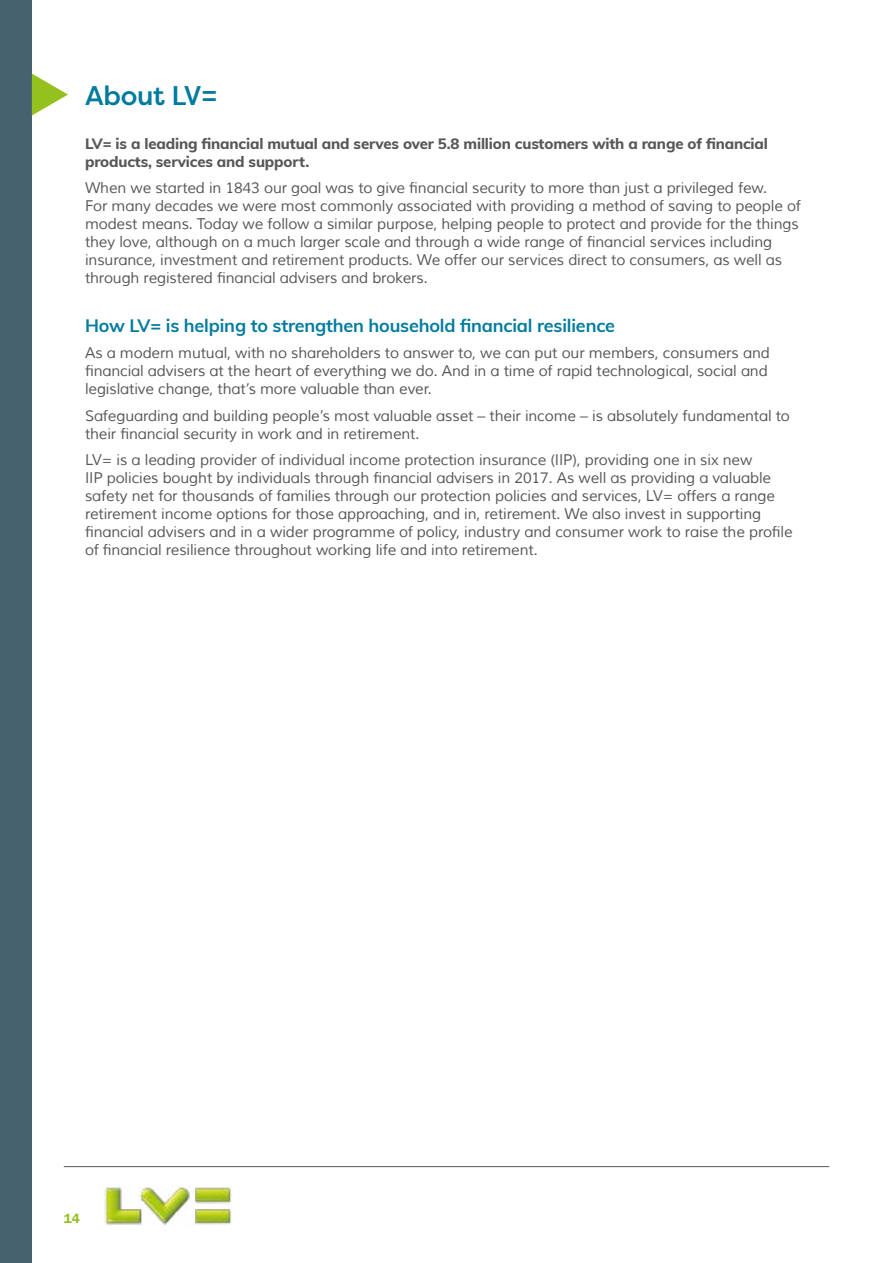
<style>
.page{position:relative;width:893px;height:1263px;background:#fff}
.page>*{position:absolute;margin:0;border:0;box-sizing:border-box;transform-origin:0 0}
.t1{font:500 27px "Filson Pro";letter-spacing:-.01em;color:#007b9e}
.t2{font:700 18px "Muli";letter-spacing:-.01em;color:#007b9e}
.t3{font:15px/18px "Muli";letter-spacing:-.01em;color:#575756}
.t4{font:800 15px/18px "Muli";letter-spacing:-.01em;color:#575756}
.t5{font:600 13.5px "ITC Franklin Gothic Std";color:#95c11f}
</style>
<div class="page">
<hr style="left:64px;top:1166px;width:765px;height:1px;background:#575756">
<img style="left:104px;top:1187px;width:128px;height:39px">
<div style="left:0;top:0;width:32px;height:1263px;background:#46626f"></div>
<svg style="left:32px;top:74px;width:36px;height:42px"></svg>
<h1 class="t1" style="left:85px;top:77px;width:134px">About LV=</h1>
<p class="t4" style="left:85px;top:134px;width:684px">LV= is a leading financial mutual and serves over 5.8 million customers with a range of financial products, services and support.</p>
<p class="t3" style="left:85px;top:179px;width:717px">When we started in 1843 our goal was to give financial security to more than just a privileged few.<br>For many decades we were most commonly associated with providing a method of saving to people of modest means. Today we follow a similar purpose, helping people to protect and provide for the things they love, although on a much larger scale and through a wide range of financial services including insurance, investment and retirement products. We offer our services direct to consumers, as well as through registered financial advisers and brokers.</p>
<p class="t2" style="left:85px;top:312px;width:531px">How LV= is helping to strengthen household financial resilience</p>
<p class="t3" style="left:85px;top:344px;width:686px">As a modern mutual, with no shareholders to answer to, we can put our members, consumers and financial advisers at the heart of everything we do. And in a time of rapid technological, social and legislative change, that’s more valuable than ever.</p>
<p class="t3" style="left:85px;top:407px;width:706px">Safeguarding and building people’s most valuable asset – their income – is absolutely fundamental to their financial security in work and in retirement.</p>
<p class="t3" style="left:85px;top:451px;width:709px">LV= is a leading provider of individual income protection insurance (IIP), providing one in six new<br>IIP policies bought by individuals through financial advisers in 2017. As well as providing a valuable safety net for thousands of families through our protection policies and services, LV= offers a range retirement income options for those approaching, and in, retirement. We also invest in supporting financial advisers and in a wider programme of policy, industry and consumer work to raise the profile of financial resilience throughout working life and into retirement.</p>
<p class="t5" style="left:64px;top:1210px;width:18px">14</p>
</div>
